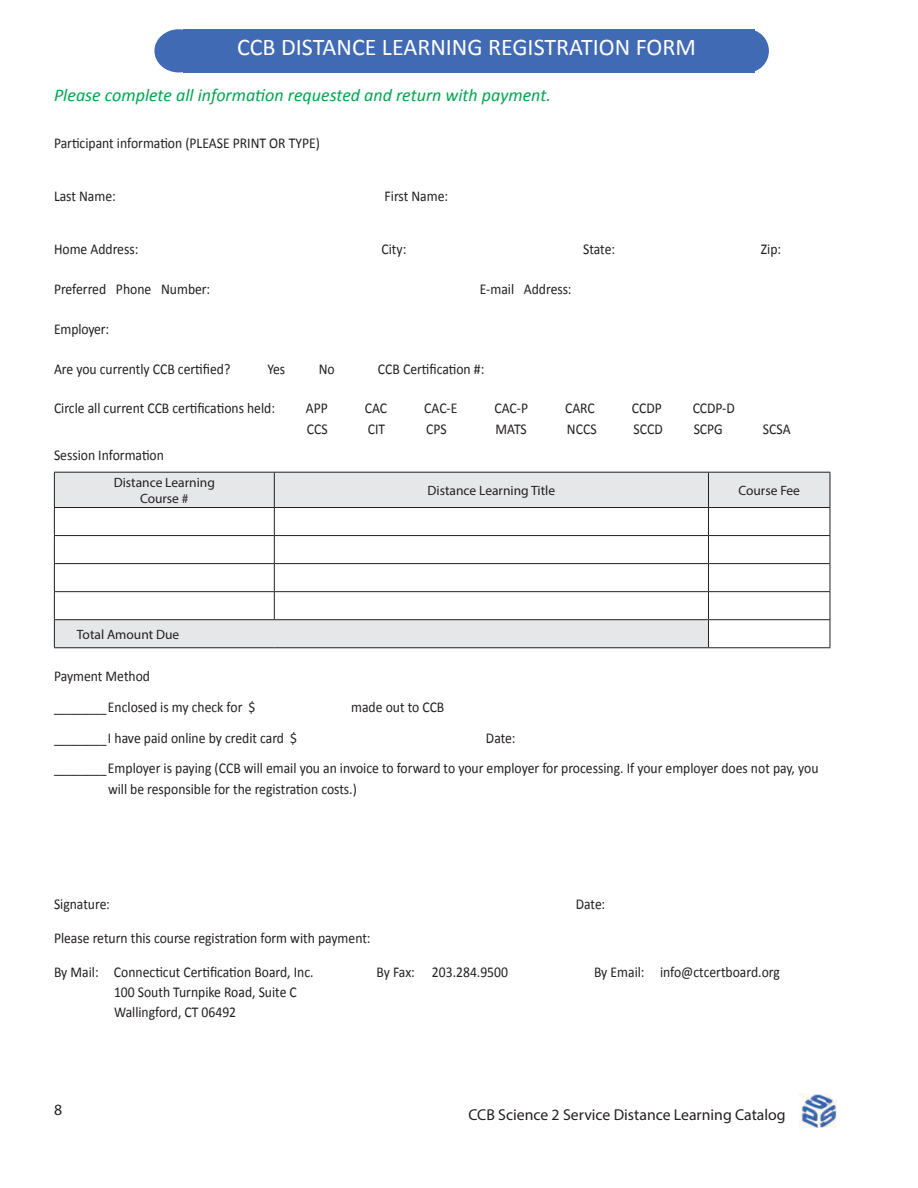
<style>
.page{position:relative;width:918px;height:1188px;background:#fff}
.page>*{position:absolute;margin:0;border:0;box-sizing:border-box;transform-origin:0 0}
.t1{font:24px "Calibri";color:#fff}
.form_instruc{font:italic 18px "Calibri";color:#00a54f}
.t2{font:15.75px "Myriad Pro";color:#231f20}
.form_txt{font:15px/20.2px "Calibri";color:#231f20;scale:.91 1}
.No_Spacing{font:13.5px "Myriad Pro";color:#231f20}
</style>
<div class="page">
<img style="left:799px;top:1093px;width:38px;height:35px">
<svg style="left:55px;top:473px;width:775px;height:174px"></svg>
<div style="left:274px;top:472px;width:434px;height:36px;background:#e6e7e9"></div>
<hr style="left:54px;top:472px;width:220px;height:1px;background:#231f20">
<hr style="left:54px;top:473px;width:1px;height:34px;background:#231f20">
<hr style="left:274px;top:472px;width:434px;height:1px;background:#231f20">
<hr style="left:274px;top:473px;width:1px;height:34px;background:#231f20">
<hr style="left:708px;top:472px;width:122px;height:1px;background:#231f20">
<hr style="left:708px;top:473px;width:1px;height:34px;background:#231f20">
<hr style="left:830px;top:473px;width:1px;height:34px;background:#231f20">
<hr style="left:54px;top:507px;width:220px;height:1px;background:#231f20">
<hr style="left:274px;top:507px;width:434px;height:1px;background:#231f20">
<hr style="left:708px;top:507px;width:122px;height:1px;background:#231f20">
<hr style="left:54px;top:535px;width:220px;height:1px;background:#231f20">
<hr style="left:274px;top:535px;width:434px;height:1px;background:#231f20">
<hr style="left:708px;top:535px;width:122px;height:1px;background:#231f20">
<hr style="left:54px;top:563px;width:220px;height:1px;background:#231f20">
<hr style="left:274px;top:563px;width:434px;height:1px;background:#231f20">
<hr style="left:708px;top:563px;width:122px;height:1px;background:#231f20">
<hr style="left:54px;top:591px;width:220px;height:1px;background:#231f20">
<hr style="left:274px;top:591px;width:434px;height:1px;background:#231f20">
<svg style="left:274px;top:508px;width:1px;height:111px"></svg>
<hr style="left:708px;top:591px;width:122px;height:1px;background:#231f20">
<hr style="left:54px;top:619px;width:220px;height:1px;background:#231f20">
<svg style="left:54px;top:508px;width:1px;height:139px"></svg>
<hr style="left:274px;top:619px;width:434px;height:1px;background:#231f20">
<hr style="left:708px;top:619px;width:122px;height:1px;background:#231f20">
<svg style="left:708px;top:508px;width:1px;height:139px"></svg>
<svg style="left:830px;top:508px;width:1px;height:139px"></svg>
<hr style="left:54px;top:647px;width:220px;height:1px;background:#231f20">
<hr style="left:274px;top:647px;width:434px;height:1px;background:#231f20">
<hr style="left:708px;top:647px;width:122px;height:1px;background:#231f20">
<div style="left:184px;top:29px;width:571px;height:43px;background:#406ab4"></div>
<div style="left:727px;top:29px;width:42px;height:43px;background:#406ab4;border-radius:50%"></div>
<div style="left:154px;top:29px;width:49px;height:43px;background:#406ab4;border-radius:50%"></div>
<p class="t1" style="left:237px;top:32px;width:461px">CCB DISTANCE LEARNING REGISTRATION FORM</p>
<p class="form_instruc" style="left:54px;top:82px;width:498px">Please complete all information requested and return with payment.</p>
<p class="form_txt" style="left:54px;top:132px;width:294px">Participant information (PLEASE PRINT OR TYPE)</p>
<p class="form_txt" style="left:54px;top:185px;width:69px">Last Name:</p>
<p class="form_txt" style="left:385px;top:185px;width:71px">First Name:</p>
<p class="form_txt" style="left:54px;top:239px;width:94px">Home Address:</p>
<p class="form_txt" style="left:382px;top:239px;width:29px">City:</p>
<p class="form_txt" style="left:583px;top:239px;width:37px">State:</p>
<p class="form_txt" style="left:761px;top:239px;width:24px">Zip:</p>
<p class="form_txt" style="left:54px;top:278px;width:173px">Preferred Phone Number:</p>
<p class="form_txt" style="left:480px;top:278px;width:102px">E-mail Address:</p>
<p class="form_txt" style="left:54px;top:318px;width:62px">Employer:</p>
<p class="form_txt" style="left:54px;top:358px;width:195px">Are you currently CCB certified?</p>
<p class="form_txt" style="left:267px;top:358px;width:21px">Yes</p>
<p class="form_txt" style="left:319px;top:358px;width:19px">No</p>
<p class="form_txt" style="left:378px;top:358px;width:118px">CCB Certification #:</p>
<p class="form_txt" style="left:54px;top:398px;width:244px">Circle all current CCB certifications held:</p>
<p class="form_txt" style="left:306px;top:398px;width:26px">APP</p>
<p class="form_txt" style="left:365px;top:398px;width:26px">CAC</p>
<p class="form_txt" style="left:424px;top:398px;width:38px">CAC-E</p>
<p class="form_txt" style="left:494px;top:398px;width:38px">CAC-P</p>
<p class="form_txt" style="left:565px;top:398px;width:34px">CARC</p>
<p class="form_txt" style="left:632px;top:398px;width:34px">CCDP</p>
<p class="form_txt" style="left:693px;top:398px;width:48px">CCDP-D</p>
<p class="form_txt" style="left:307px;top:418px;width:24px">CCS</p>
<p class="form_txt" style="left:368px;top:418px;width:21px">CIT</p>
<p class="form_txt" style="left:426px;top:418px;width:24px">CPS</p>
<p class="form_txt" style="left:496px;top:418px;width:36px">MATS</p>
<p class="form_txt" style="left:567px;top:418px;width:34px">NCCS</p>
<p class="form_txt" style="left:634px;top:418px;width:34px">SCCD</p>
<p class="form_txt" style="left:694px;top:418px;width:34px">SCPG</p>
<p class="form_txt" style="left:763px;top:418px;width:32px">SCSA</p>
<p class="form_txt" style="left:54px;top:444px;width:122px">Session Information</p>
<p class="No_Spacing" style="left:114px;top:474px;width:103px">Distance Learning</p>
<p class="No_Spacing" style="left:140px;top:490px;width:50px">Course #</p>
<p class="No_Spacing" style="left:428px;top:482px;width:129px">Distance Learning Title</p>
<p class="No_Spacing" style="left:738px;top:482px;width:63px">Course Fee</p>
<p class="No_Spacing" style="left:77px;top:626px;width:104px">Total Amount Due</p>
<p class="form_txt" style="left:54px;top:665px;width:107px">Payment Method</p>
<p class="form_txt" style="left:54px;top:696px;width:223px">________ Enclosed is my check for $</p>
<p class="form_txt" style="left:351px;top:696px;width:104px">made out to CCB</p>
<p class="form_txt" style="left:54px;top:727px;width:269px">________ I have paid online by credit card $</p>
<p class="form_txt" style="left:486px;top:727px;width:34px">Date:</p>
<p class="form_txt" style="left:108px;top:758px;width:782px;text-indent:-54px">________ Employer is paying (CCB will email you an invoice to forward to your employer for processing. If your employer does not pay, you will be responsible for the registration costs.)</p>
<p class="form_txt" style="left:54px;top:893px;width:59px">Signature</p>
<p class="form_txt" style="left:576px;top:893px;width:34px">Date:</p>
<p class="form_txt" style="left:54px;top:927px;width:349px">Please return this course registration form with payment:</p>
<p class="form_txt" style="left:54px;top:961px;width:287px">By Mail: Connecticut Certification Board, Inc.</p>
<p class="form_txt" style="left:376px;top:961px;width:146px">By Fax: 203.284.9500</p>
<p class="form_txt" style="left:594px;top:961px;width:206px">By Email: info@ctcertboard.org</p>
<p class="form_txt" style="left:114px;top:981px;width:202px">100 South Turnpike Road, Suite C<br>Wallingford, CT 06492</p>
<p class="t2" style="left:54px;top:1100px;width:10px">8</p>
<p class="t2" style="left:468px;top:1105px;width:319px">CCB Science 2 Service Distance Learning Catalog</p>
</div>
